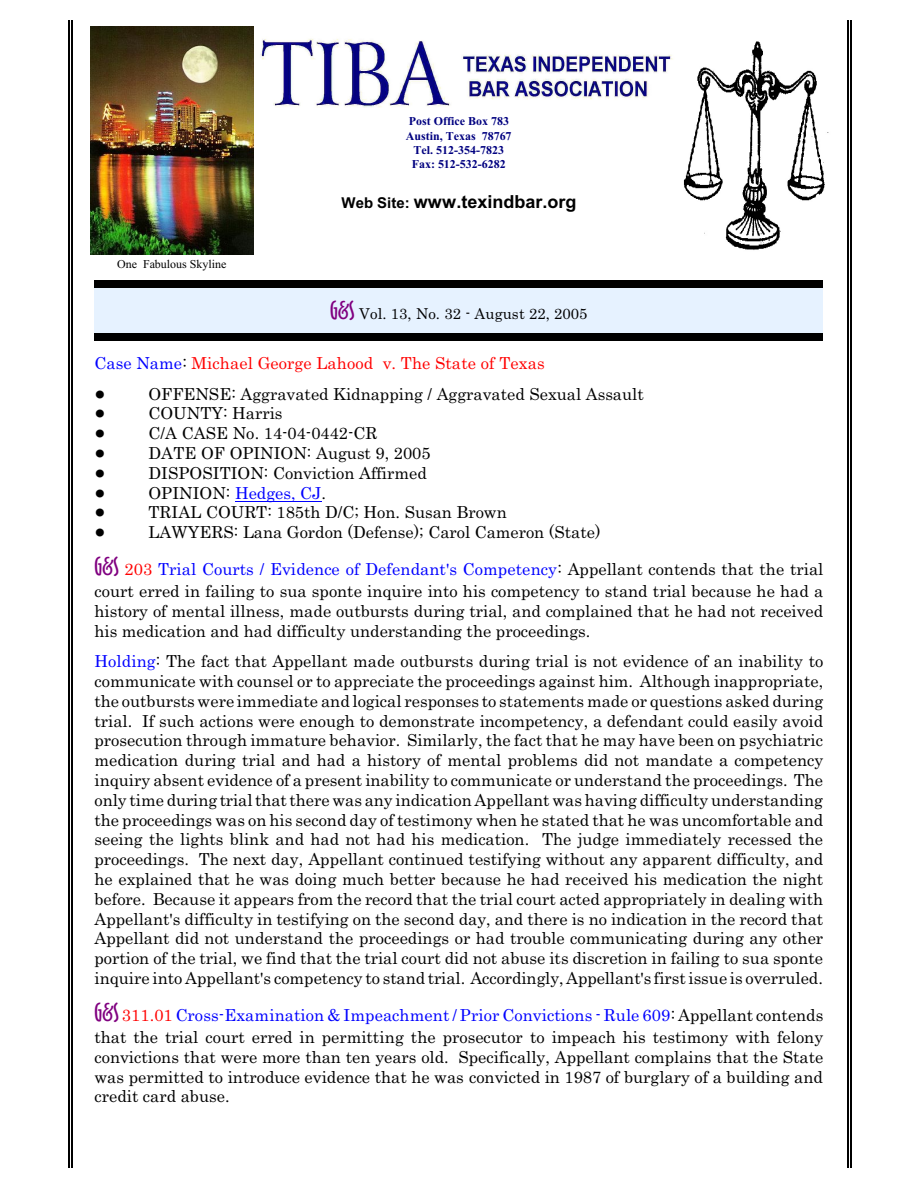
<style>
.page{position:relative;width:918px;height:1188px;background:#fff}
.page>*{position:absolute;margin:0;border:0;box-sizing:border-box;transform-origin:0 0}
.t1{font:700 18px "Arial";color:#000}
.t2{font:16.5px/19.8px "Century";color:#000}
.t3{font:15px "Century";color:#000}
.t4{font:700 12px/14.4px "Times New Roman";color:#000080;text-align:center}
.t5{font:12px "Times New Roman";color:#000}
.s1{font-size:15px}
.s2{font-family:"Oz Handicraft BT";font-size:24px;color:#800080}
.s3{color:#00f}
.s4{font-style:italic;color:#f00}
.s5{color:#f00}
.s6{font-style:italic}
</style>
<div class="page">
<hr style="left:69px;top:20px;width:1px;height:1147px;background:#000">
<hr style="left:72px;top:20px;width:1px;height:1147px;background:#000">
<hr style="left:847px;top:20px;width:2px;height:1147px;background:#000">
<hr style="left:850px;top:20px;width:1px;height:1147px;background:#000">
<img style="left:91px;top:27px;width:162px;height:228px">
<img style="left:683px;top:41px;width:146px;height:209px">
<div style="left:94px;top:280px;width:729px;height:61px;background:#e6f2ff"></div>
<div style="left:94px;top:280px;width:729px;height:7px;background:#000"></div>
<div style="left:94px;top:334px;width:729px;height:7px;background:#000"></div>
<hr style="left:235px;top:501px;width:87px;height:1px;background:#00f">
<img style="left:260px;top:39px;width:413px;height:69px">
<p class="t5" style="left:117px;top:259px;width:111px">One Fabulous Skyline</p>
<p class="t4" style="left:406px;top:115px;width:107px">Post Office Box 783<br>Austin, Texas 78767<br>Tel. 512-354-7823<br>Fax: 512-532-6282</p>
<p class="t1" style="left:342px;top:195px;width:236px"><span class="s1">Web Site:</span> www.texindbar.org</p>
<p class="t3" style="left:330px;top:308px;width:259px"><span class="s2">G&amp;S</span> Vol. 13, No. 32 - August 22, 2005</p>
<p class="t2" style="left:148px;top:349px;width:497px;line-height:30.6px;text-indent:-54px"><span class="s3">Case Name</span>: <span class="s4">Michael George Lahood v. The State of Texas<br></span>OFFENSE: Aggravated Kidnapping / Aggravated Sexual Assault</p>
<p class="t2" style="left:148px;top:405px;width:453px">COUNTY: Harris<br>C/A CASE No. 14-04-0442-CR<br>DATE OF OPINION: August 9, 2005<br>DISPOSITION: Conviction Affirmed<br>OPINION: <span class="s3">Hedges, CJ</span>.<br>TRIAL COURT: 185th D/C; Hon. Susan Brown<br>LAWYERS: Lana Gordon (Defense); Carol Cameron (State)</p>
<p class="t2" style="left:94px;top:560px;width:730px;line-height:21.9px"><span class="s2">G&amp;S</span> <span class="s5">203</span> <span class="s3">Trial Courts / Evidence of Defendant's Competency</span>: Appellant contends that the trial court erred in failing to <span class="s6">sua sponte</span> inquire into his competency to stand trial because he had a</p>
<p class="t2" style="left:94px;top:602px;width:730px">history of mental illness, made outbursts during trial, and complained that he had not received his medication and had difficulty understanding the proceedings.</p>
<p class="t2" style="left:94px;top:653px;width:730px;text-align:justify"><span class="s3">Holding</span>: The fact that Appellant made outbursts during trial is not evidence of an inability to communicate with counsel or to appreciate the proceedings against him. Although inappropriate, the outbursts were immediate and logical responses to statements made or questions asked during trial. If such actions were enough to demonstrate incompetency, a defendant could easily avoid prosecution through immature behavior. Similarly, the fact that he may have been on psychiatric medication during trial and had a history of mental problems did not mandate a competency inquiry absent evidence of a present inability to communicate or understand the proceedings. The only time during trial thatthere was any indication Appellant was having difficulty understanding the proceedings was on his second day of testimony when he stated that he was uncomfortable and seeing the lights blink and had not had his medication. The judge immediately recessed the proceedings. The next day, Appellant continued testifying without any apparent difficulty, and he explained that he was doing much better because he had received his medication the night before. Because it appears from the record that the trial court acted appropriately in dealing with Appellant's difficulty in testifying on the second day, and there is no indication in the record that Appellant did not understand the proceedings or had trouble communicating during any other portion of the trial, we find that the trial court did not abuse its discretion in failing to <span class="s6">sua sponte </span>inquire into Appellant's competency to stand trial. Accordingly, Appellant's first issue is overruled.</p>
<p class="t2" style="left:94px;top:1006px;width:730px;line-height:21.9px"><span class="s2">G&amp;S</span> <span class="s5">311.01</span> <span class="s3">Cross-Examination &amp; Impeachment / Prior Convictions - Rule 609</span>: Appellant contends that the trial court erred in permitting the prosecutor to impeach his testimony with felony</p>
<p class="t2" style="left:94px;top:1048px;width:730px;text-align:justify">convictions that were more than ten years old. Specifically, Appellant complains that the State was permitted to introduce evidence that he was convicted in 1987 of burglary of a building and credit card abuse.</p>
</div>
